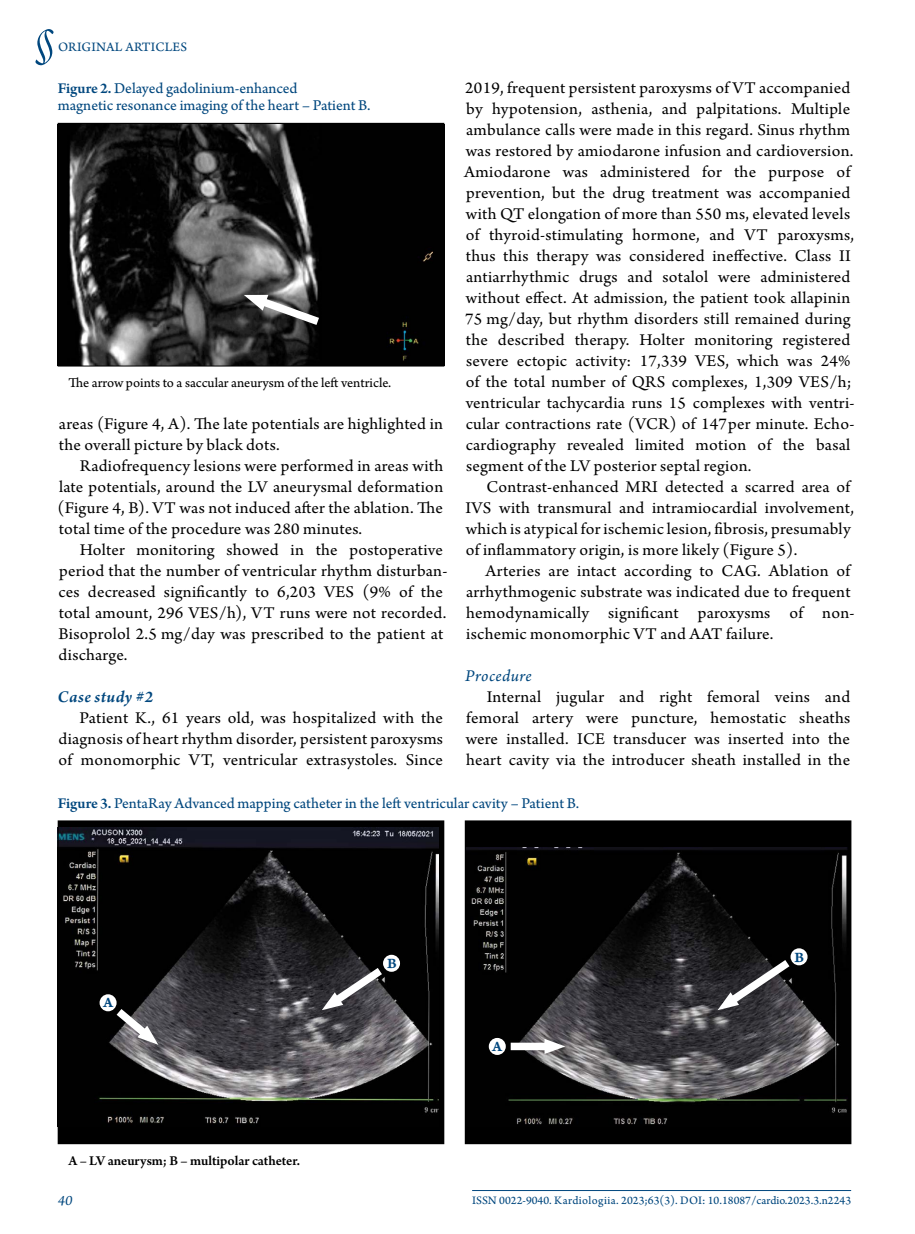
<style>
.page{position:relative;width:915px;height:1234px;background:#fff}
.page>*{position:absolute;margin:0;border:0;box-sizing:border-box;transform-origin:0 0}
.t1{font:54px "Arno Pro Light Italic Display";color:#00477e}
.t2{font:17.25px/21px "Arno Pro";letter-spacing:.015em;color:#000}
.t3{font:italic 600 17.25px "Arno Pro";letter-spacing:.025em;color:#00477e}
.t4{font:italic 17.25px "Arno Pro";letter-spacing:.025em;color:#00477e}
.t5{font:15.75px/17.2px "Arno Pro Sm Text";letter-spacing:-.005em;color:#00477e}
.t6{font:15px "Arno Pro Smbd Caption";color:#00477e}
.t7{font:15px "Arno Pro Italic Sm Text";color:#00477e}
.t8{font:14.25px "Arno Pro Sm Text";color:#000}
.t9{font:600 14.25px "Arno Pro";letter-spacing:-.005em;color:#000}
.t10{font:13.5px "Arno Pro Sm Text";letter-spacing:.01em;color:#00477e}
.t11{font:12px "Arno Pro Sm Text";color:#00477e}
.s1{font-family:"Arno Pro";font-weight:600}
</style>
<div class="page">
<hr style="left:472px;top:1189px;width:378px;height:1px;background:#00477e">
<img style="left:60px;top:125px;width:382px;height:239px">
<div style="left:58px;top:123px;width:386px;height:243px;border:1px solid #000"></div>
<svg style="left:244px;top:290px;width:83px;height:41px"></svg>
<div style="left:465px;top:820px;width:385px;height:323px;background:#000"></div>
<img style="left:467px;top:847px;width:381px;height:278px">
<div style="left:465px;top:820px;width:385px;height:323px;border:1px solid #000"></div>
<div style="left:790px;top:948px;width:17px;height:17px;background:#fff;border-radius:50%"></div>
<svg style="left:717px;top:952px;width:80px;height:61px"></svg>
<div style="left:510px;top:1042px;width:42px;height:7px;background:#fff"></div>
<svg style="left:544px;top:1038px;width:21px;height:15px"></svg>
<div style="left:488px;top:1037px;width:17px;height:17px;background:#fff;border-radius:50%"></div>
<div style="left:58px;top:820px;width:385px;height:323px;background:#000"></div>
<img style="left:60px;top:827px;width:378px;height:297px">
<div style="left:58px;top:820px;width:386px;height:323px;border:1px solid #000"></div>
<div style="left:383px;top:954px;width:17px;height:17px;background:#fff;border-radius:50%"></div>
<svg style="left:321px;top:960px;width:69px;height:53px;background:#535256"></svg>
<div style="left:99px;top:994px;width:17px;height:17px;background:#fff;border-radius:50%"></div>
<svg style="left:108px;top:1001px;width:51px;height:46px"></svg>
<h1 class="t1" style="left:35px;top:12px;width:22px">§</h1>
<p class="t10" style="left:58px;top:39px;width:130px">ORIGINAL ARTICLES</p>
<p class="t5" style="left:58px;top:80px;width:314px"><span class="s1">Figure 2.</span> Delayed gadolinium-enhanced<br>magnetic resonance imaging of the heart – Patient B.</p>
<p class="t8" style="left:68px;top:374px;width:324px">The arrow points to a saccular aneurysm of the left ventricle.</p>
<p class="t2" style="left:59px;top:414px;width:386px">areas (Figure 4, A). The late potentials are highlighted in the overall picture by black dots.</p>
<p class="t2" style="left:58px;top:456px;width:387px;text-align:justify;text-indent:22px">Radiofrequency lesions were performed in areas with late potentials, around the LV aneurysmal deformation (Figure 4, B). VT was not induced after the ablation. The total time of the procedure was 280 minutes.</p>
<p class="t2" style="left:59px;top:540px;width:389px;text-indent:21px">Holter monitoring showed in the postoperative period that the number of ventricular rhythm disturban&shy;ces decreased significantly to 6,203 VES (9% of the total amount, 296 VES/h), VT runs were not recorded.<br>Bisoprolol 2.5 mg/day was prescribed to the patient at discharge.</p>
<p class="t3" style="left:58px;top:687px;width:97px">Case study #2</p>
<p class="t2" style="left:59px;top:708px;width:386px;text-align:justify;text-indent:21px">Patient K., 61 years old, was hospitalized with the diagnosis of heart rhythm disorder, persistent paroxysms of monomorphic VT, ventricular extrasystoles. Since</p>
<p class="t2" style="left:464px;top:78px;width:391px">2019, frequent persistent paroxysms of VT accompanied by hypotension, asthenia, and palpitations. Multiple ambulance calls were made in this regard. Sinus rhythm was restored by amiodarone infusion and cardioversion.<br>Amiodarone was administered for the purpose of prevention, but the drug treatment was accompanied with QT elongation of more than 550 ms, elevated levels of thyroid-stimulating hormone, and VT paroxysms, thus this therapy was considered ineffective. Class II antiarrhythmic drugs and sotalol were administered without effect. At admission, the patient took allapinin 75 mg/day, but rhythm disorders still remained during the described therapy. Holter monitoring registered severe ectopic activity: 17,339 VES, which was 24% of the total number of QRS complexes, 1,309 VES/h; ventricular tachycardia runs 15 complexes with ventri&shy;cular contractions rate (VCR) of 147per minute. Echo&shy;cardiography revealed limited motion of the basal segment of the LV posterior septal region.</p>
<p class="t2" style="left:465px;top:477px;width:390px;text-indent:21px">Contrast-enhanced MRI detected a scarred area of IVS with transmural and intramiocardial involvement, which is atypical for ischemic lesion, fibrosis, presumably of inflammatory origin, is more likely (Figure 5).</p>
<p class="t2" style="left:466px;top:561px;width:390px;text-indent:19px">Arteries are intact according to CAG. Ablation of arrhythmogenic substrate was indicated due to frequent hemodynamically significant paroxysms of non&shy;ischemic monomorphic VT and AAT failure.</p>
<p class="t4" style="left:465px;top:666px;width:68px">Procedure</p>
<p class="t2" style="left:465px;top:687px;width:386px;text-align:justify;text-indent:21px">Internal jugular and right femoral veins and femoral artery were puncture, hemostatic sheaths were installed. ICE transducer was inserted into the heart cavity via the introducer sheath installed in the</p>
<p class="t5" style="left:58px;top:794px;width:522px"><span class="s1">Figure 3.</span> PentaRay Advanced mapping catheter in the left ventricular cavity – Patient B.</p>
<p class="t6" style="left:103px;top:993px;width:12px">А</p>
<p class="t9" style="left:68px;top:1152px;width:233px">A – LV aneurysm; B – multipolar catheter.</p>
<p class="t6" style="left:387px;top:954px;width:11px">B</p>
<p class="t6" style="left:492px;top:1036px;width:12px">А</p>
<p class="t6" style="left:794px;top:948px;width:11px">B</p>
<p class="t7" style="left:58px;top:1190px;width:16px">40</p>
<p class="t11" style="left:472px;top:1192px;width:380px">ISSN 0022-9040. Kardiologiia. 2023;63(3). DOI: 10.18087/cardio.2023.3.n2243</p>
</div>
